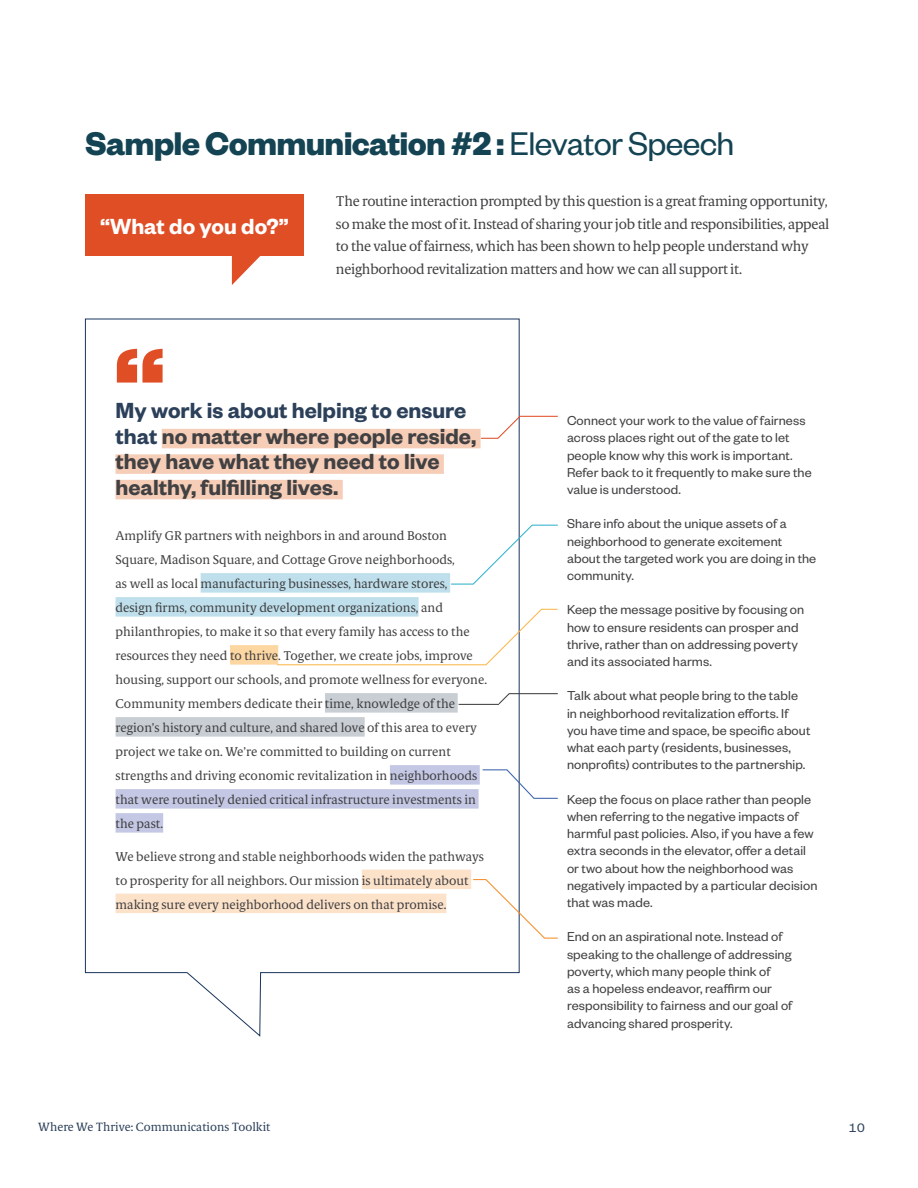
<style>
.page{position:relative;width:918px;height:1188px;background:#fff}
.page>*{position:absolute;margin:0;border:0;box-sizing:border-box;transform-origin:0 0}
.H1{font:700 36px "Founders Grotesk";letter-spacing:-.02em;color:#144453}
.H2_Span_Column{font:600 24px/25.5px "Founders Grotesk";color:#414042}
.H2_Span_Column-2{font:600 24px "Founders Grotesk";color:#fff}
.sidebar{font:14.25px/17.2px "Founders Grotesk";letter-spacing:.005em;color:#414042}
.Body{font:14.25px/22.5px "Berlingske Serif Tx";letter-spacing:-.02em;color:#414042}
.t1{font:13.5px "Founders Grotesk Mono";color:#2c405a}
.BOX_BODY{font:12.75px/24px "Berlingske Serif Tx";color:#414042}
.t2{font:12px "Berlingske Serif Tx";color:#2c405a}
.s1{font-weight:400}
.s2{color:#2c405a}
</style>
<div class="page">
<svg style="left:85px;top:318px;width:435px;height:719px"></svg>
<svg style="left:232px;top:256px;width:28px;height:29px"></svg>
<svg style="left:117px;top:349px;width:46px;height:34px"></svg>
<div style="left:85px;top:194px;width:219px;height:62px;background:#e04e26"></div>
<svg style="left:450px;top:524px;width:108px;height:61px"></svg>
<svg style="left:480px;top:415px;width:78px;height:24px"></svg>
<hr style="left:459px;top:704px;width:40px;height:1px;background:#414042">
<svg style="left:482px;top:769px;width:76px;height:30px"></svg>
<svg style="left:472px;top:879px;width:86px;height:60px"></svg>
<svg style="left:276px;top:608px;width:282px;height:58px"></svg>
<svg style="left:497px;top:693px;width:61px;height:12px"></svg>
<p class="H1" style="left:85px;top:121px;width:651px">Sample Communication #2 : <span class="s1">Elevator Speech</span></p>
<p class="H2_Span_Column-2" style="left:100px;top:211px;width:190px">“What do you do?”</p>
<p class="Body" style="left:336px;top:190px;width:495px">The routine interaction prompted by this question is a great framing opportunity, so make the most of it. Instead of sharing your job title and responsibilities, appeal to the value of fairness, which has been shown to help people understand why neighborhood revitalization matters and how we can all support it.</p>
<p class="H2_Span_Column" style="left:116px;top:397px;width:362px"><span class="s2">My work is about helping to ensure that</span> no matter where people reside, they have what they need to live healthy, fulfilling lives.</p>
<p class="BOX_BODY" style="left:116px;top:524px;width:373px">Amplify GR partners with neighbors in and around Boston Square, Madison Square, and Cottage Grove neighborhoods,<br>as well as local manufacturing businesses, hardware stores, design firms, community development organizations, and philanthropies, to make it so that every family has access to the resources they need to thrive. Together, we create jobs, improve housing, support our schools, and promote wellness for everyone.<br>Community members dedicate their time, knowledge of the region’s history and culture, and shared love of this area to every project we take on. We’re committed to building on current strengths and driving economic revitalization in neighborhoods that were routinely denied critical infrastructure investments in the past.</p>
<p class="BOX_BODY" style="left:116px;top:844px;width:370px">We believe strong and stable neighborhoods widen the pathways to prosperity for all neighbors. Our mission is ultimately about making sure every neighborhood delivers on that promise.</p>
<p class="sidebar" style="left:567px;top:411px;width:246px">Connect your work to the value of fairness across places right out of the gate to let people know why this work is important.<br>Refer back to it frequently to make sure the value is understood.</p>
<p class="sidebar" style="left:567px;top:514px;width:251px">Share info about the unique assets of a neighborhood to generate excitement about the targeted work you are doing in the community.</p>
<p class="sidebar" style="left:567px;top:600px;width:239px">Keep the message positive by focusing on how to ensure residents can prosper and thrive, rather than on addressing poverty and its associated harms.</p>
<p class="sidebar" style="left:567px;top:686px;width:245px">Talk about what people bring to the table in neighborhood revitalization efforts. If you have time and space, be specific about what each party (residents, businesses, nonprofits) contributes to the partnership.</p>
<p class="sidebar" style="left:567px;top:790px;width:252px">Keep the focus on place rather than people when referring to the negative impacts of harmful past policies. Also, if you have a few extra seconds in the elevator, offer a detail or two about how the neighborhood was negatively impacted by a particular decision that was made.</p>
<p class="sidebar" style="left:567px;top:927px;width:227px">End on an aspirational note. Instead of speaking to the challenge of addressing poverty, which many people think of<br>as a hopeless endeavor, reaffirm our responsibility to fairness and our goal of advancing shared prosperity.</p>
<p class="t2" style="left:38px;top:1118px;width:234px">Where We Thrive: Communications Toolkit</p>
<p class="t1" style="left:848px;top:1120px;width:18px">10</p>
</div>
